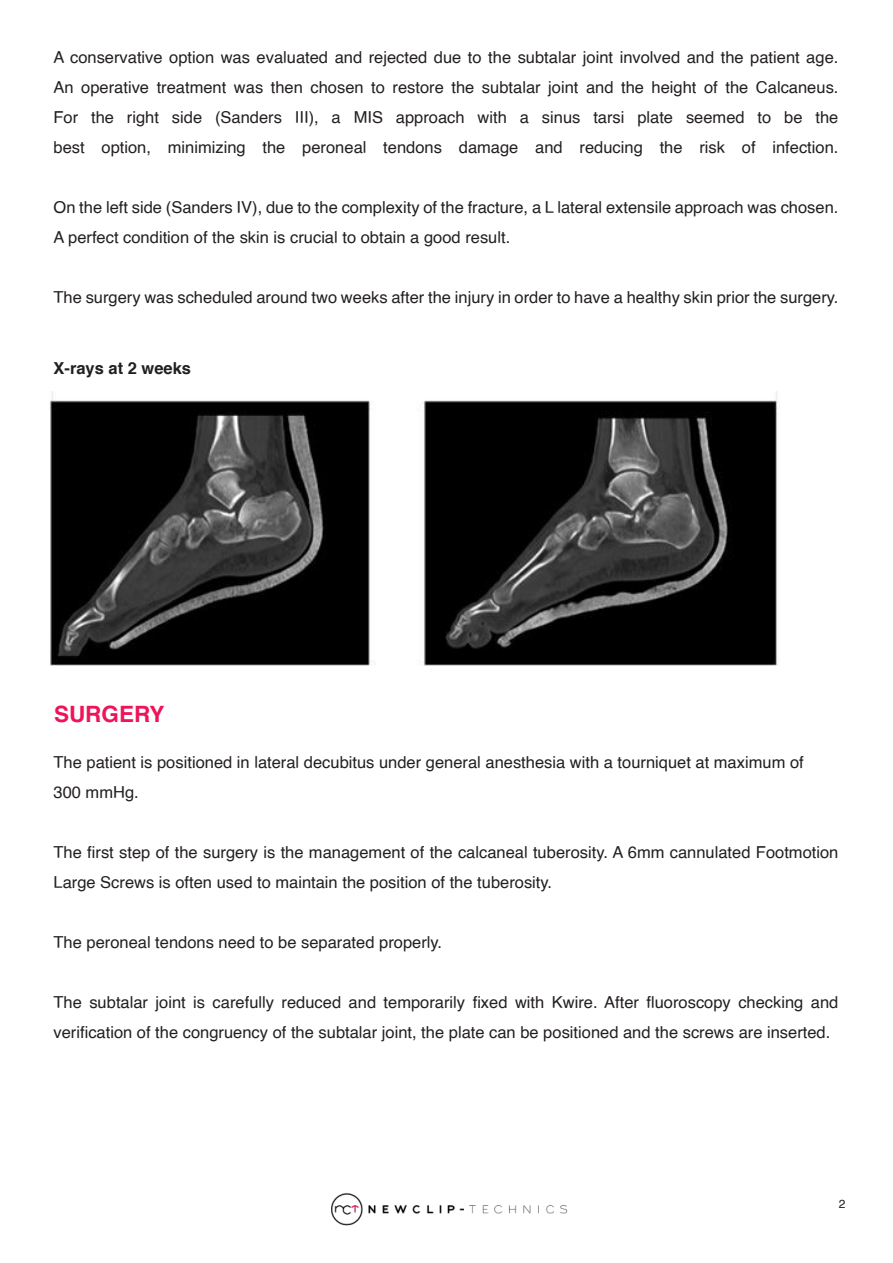
<style>
.page{position:relative;width:893px;height:1263px;background:#fff}
.page>*{position:absolute;margin:0;border:0;box-sizing:border-box;transform-origin:0 0}
.t1{font:700 22.5px "Helvetica";color:#ee1459}
.t2{font:16.5px/30px "Helvetica";color:#231f20}
.t3{font:700 16.5px "Helvetica";color:#231f20}
.t4{font:12px "Helvetica";color:#231f20}
</style>
<div class="page">
<img style="left:331px;top:1193px;width:237px;height:33px">
<img style="left:50px;top:392px;width:730px;height:273px">
<p class="t2" style="left:54px;top:43px;width:786px;text-align:justify">A conservative option was evaluated and rejected due to the subtalar joint involved and the patient age.<br>An operative treatment was then chosen to restore the subtalar joint and the height of the Calcaneus.<br>For the right side (Sanders III), a MIS approach with a sinus tarsi plate seemed to be the best option, minimizing the peroneal tendons damage and reducing the risk of infection.</p>
<p class="t2" style="left:54px;top:193px;width:786px">On the left side (Sanders IV), due to the complexity of the fracture, a L lateral extensile approach was chosen.<br>A perfect condition of the skin is crucial to obtain a good result.</p>
<p class="t2" style="left:54px;top:283px;width:786px">The surgery was scheduled around two weeks after the injury in order to have a healthy skin prior the surgery.</p>
<p class="t3" style="left:54px;top:362px;width:139px">X-rays at 2 weeks</p>
<h1 class="t1" style="left:54px;top:705px;width:112px">SURGERY</h1>
<p class="t2" style="left:54px;top:749px;width:752px">The patient is positioned in lateral decubitus under general anesthesia with a tourniquet at maximum of<br>300 mmHg.</p>
<p class="t2" style="left:54px;top:838px;width:786px">The first step of the surgery is the management of the calcaneal tuberosity. A 6mm cannulated Footmotion<br>Large Screws is often used to maintain the position of the tuberosity.</p>
<p class="t2" style="left:54px;top:929px;width:390px">The peroneal tendons need to be separated properly.</p>
<p class="t2" style="left:54px;top:988px;width:786px">The subtalar joint is carefully reduced and temporarily fixed with Kwire. After fluoroscopy checking and verification of the congruency of the subtalar joint, the plate can be positioned and the screws are inserted.</p>
<p class="t4" style="left:839px;top:1199px;width:8px">2</p>
</div>
